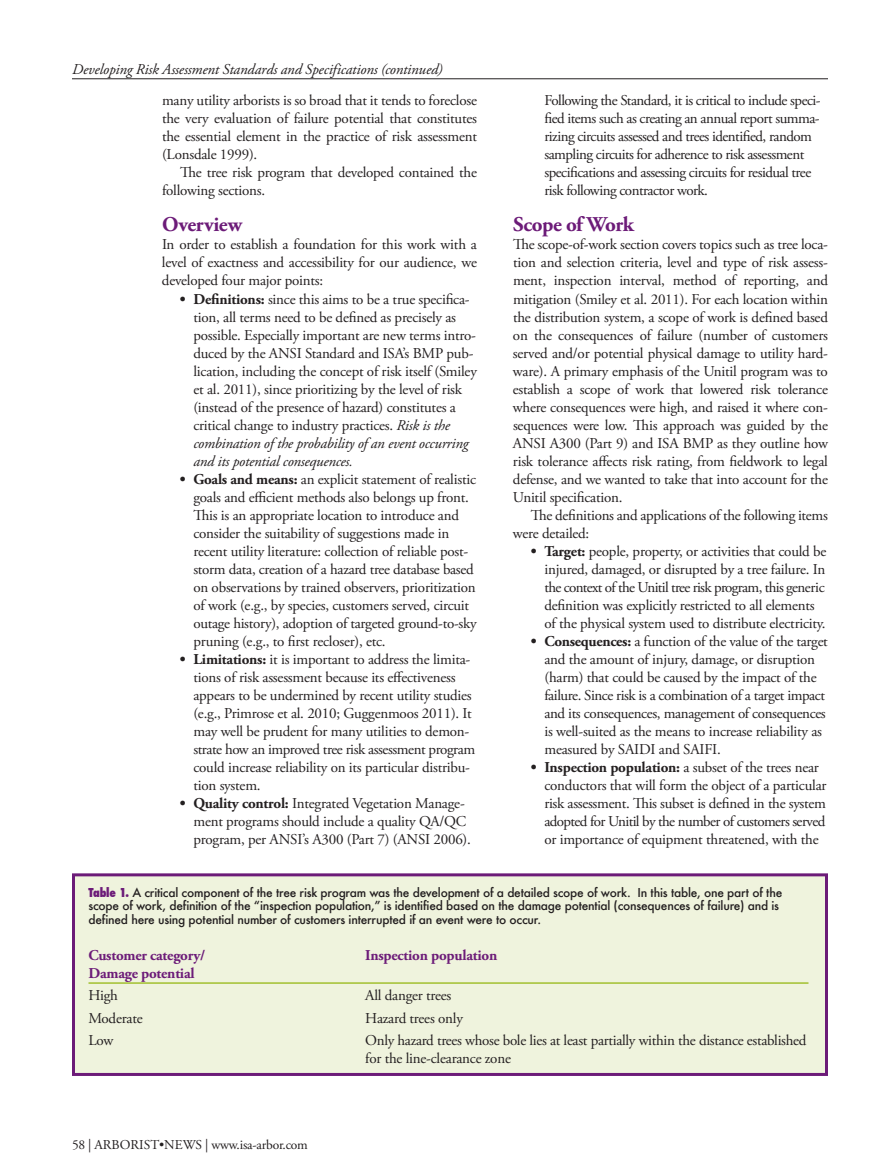
<style>
.page{position:relative;width:891px;height:1175px;background:#fff}
.page>*{position:absolute;margin:0;border:0;box-sizing:border-box;transform-origin:0 0}
.t1{font:700 21px "Adobe Garamond Pro";letter-spacing:-.025em;color:#6c1b78}
.t2{font:15px/18px "Adobe Garamond Pro";letter-spacing:-.015em;color:#231f20}
.t3{font:15px/18px "Adobe Garamond Pro";letter-spacing:-.035em;color:#231f20}
.t4{font:italic 15px "Adobe Garamond Pro";letter-spacing:-.01em;color:#231f20}
.t5{font:700 15px/22.5px "Adobe Garamond Pro";letter-spacing:-.015em;color:#6c1b78}
.t6{font:13.5px "Adobe Garamond Pro";letter-spacing:-.015em;color:#231f20}
.t7{font:500 12px/13.5px "Futura";letter-spacing:-.02em;color:#231f20}
.s1{font-weight:700}
.s2{font-style:italic}
.s3{font-weight:800;font-stretch:condensed;color:#6c1b78}
.s4{font-weight:400;color:#231f20}
</style>
<div class="page">
<div style="left:72px;top:873px;width:756px;height:203px;background:#eff3dd;border:3px solid #6c1b78"></div>
<hr style="left:72px;top:78px;width:756px;height:1px;background:#231f20">
<hr style="left:88px;top:982px;width:720px;height:1px;background:#a2c02f">
<p class="t4" style="left:72px;top:60px;width:372px">Developing Risk Assessment Standards and Specifications (continued)</p>
<p class="t2" style="left:162px;top:92px;width:317px">many utility arborists is so broad that it tends to foreclose</p>
<p class="t2" style="left:162px;top:110px;width:316px">the very evaluation of failure potential that constitutes</p>
<p class="t2" style="left:162px;top:128px;width:317px">the essential element in the practice of risk assessment</p>
<p class="t2" style="left:162px;top:146px;width:97px">(Lonsdale 1999).</p>
<p class="t2" style="left:180px;top:164px;width:299px">The tree risk program that developed contained the</p>
<p class="t2" style="left:162px;top:182px;width:105px">following sections.</p>
<p class="t1" style="left:162px;top:212px;width:81px">Overview</p>
<p class="t2" style="left:162px;top:236px;width:317px;text-align:justify">In order to establish a foundation for this work with a level of exactness and accessibility for our audience, we developed four major points:</p>
<p class="t2" style="left:193px;top:290px;width:285px;text-indent:-13px"><span class="s1">• Definitions:</span> since this aims to be a true specifica&shy;tion, all terms need to be defined as precisely as possible. Especially important are new terms intro&shy;duced by the ANSIStandard and ISA’s BMP pub&shy;lication, including the concept of risk itself (Smiley et al. 2011), since prioritizing by the level of risk (instead of the presence of hazard) constitutes a critical change to industry practices. <span class="s2">Risk is the combination of the probability of an event occurring and its potential consequences.</span></p>
<p class="t2" style="left:193px;top:470px;width:285px;text-indent:-13px"><span class="s1">• Goals and means:</span> an explicit statement of realistic goals and efficient methods also belongs up front.<br>This is an appropriate location to introduce and consider the suitability of suggestions made in recent utility literature: collection of reliable post&shy;storm data, creation of a hazard tree database based on observations by trained observers, prioritization of work (e.g., by species, customers served, circuit outage history), adoption of targeted ground-to-sky pruning (e.g., to first recloser), etc.</p>
<p class="t2" style="left:193px;top:650px;width:283px;text-indent:-14px"><span class="s1">• Limitations:</span> it is important to address the limita&shy;tions of risk assessment because its effectiveness appears to be undermined by recent utility studies (e.g., Primrose et al. 2010; Guggenmoos 2011). It may well be prudent for many utilities to demon&shy;strate how an improved tree risk assessment program could increase reliability on its particular distribu&shy;tion system.</p>
<p class="t2" style="left:193px;top:794px;width:279px;text-indent:-14px"><span class="s1">• Quality control:</span> Integrated Vegetation Manage&shy;ment programs should include a quality QA/QC program, per ANSI’s A300 (Part 7) (ANSI 2006).</p>
<p class="t3" style="left:544px;top:92px;width:278px">Following the Standard, it is critical to include speci&shy;fied items such as creating an annual report summa&shy;rizing circuits assessed and trees identified, random sampling circuits for adherence to risk assessment specifications and assessing circuits for residual tree risk following contractor work.</p>
<p class="t1" style="left:513px;top:212px;width:122px">Scope of Work</p>
<p class="t2" style="left:513px;top:236px;width:317px">The scope-of-work section covers topics such as tree loca-</p>
<p class="t2" style="left:513px;top:254px;width:316px">tion and selection criteria, level and type of risk assess-</p>
<p class="t2" style="left:513px;top:272px;width:316px">ment, inspection interval, method of reporting, and</p>
<p class="t2" style="left:513px;top:290px;width:317px">mitigation (Smiley et al. 2011). For each location within</p>
<p class="t2" style="left:513px;top:308px;width:316px">the distribution system, a scope of work is defined based</p>
<p class="t2" style="left:513px;top:326px;width:316px">on the consequences of failure (number of customers</p>
<p class="t2" style="left:513px;top:344px;width:316px">served and/or potential physical damage to utility hard-</p>
<p class="t2" style="left:513px;top:362px;width:316px">ware). A primary emphasis of the Unitil program was to</p>
<p class="t2" style="left:513px;top:380px;width:317px">establish a scope of work that lowered risk tolerance</p>
<p class="t2" style="left:513px;top:398px;width:317px">where consequences were high, and raised it where con-</p>
<p class="t2" style="left:513px;top:416px;width:316px">sequences were low. This approach was guided by the</p>
<p class="t2" style="left:513px;top:434px;width:317px">ANSI A300 (Part 9) and ISA BMP as they outline how</p>
<p class="t2" style="left:513px;top:452px;width:317px">risk tolerance affects risk rating, from fieldwork to legal</p>
<p class="t2" style="left:513px;top:470px;width:316px">defense, and we wanted to take that into account for the</p>
<p class="t2" style="left:513px;top:488px;width:111px">Unitil specification.</p>
<p class="t2" style="left:531px;top:506px;width:298px">The definitions and applications of the following items</p>
<p class="t2" style="left:513px;top:524px;width:78px">were detailed:</p>
<p class="t2" style="left:544px;top:542px;width:284px;text-indent:-14px"><span class="s1">• Target:</span> people, property, or activities that could be injured, damaged, or disrupted by a tree failure. In the context of the Unitil tree risk program, this generic definition was explicitly restricted to all elements of the physical system used to distribute electricity.</p>
<p class="t2" style="left:544px;top:632px;width:285px;text-indent:-14px"><span class="s1">• Consequences:</span> a function of the value of the target and the amount of injury, damage, or disruption (harm) that could be caused by the impact of the failure. Since risk is a combination of a target impact and its consequences, management of consequences is well-suited as the means to increase reliability as measured by SAIDI and SAIFI.</p>
<p class="t2" style="left:544px;top:758px;width:284px;text-indent:-14px"><span class="s1">• Inspection population:</span> a subset of the trees near conductors that will form the object of a particular risk assessment. This subset is defined in the system adopted for Unitil by the number of customers served or importance of equipment threatened, with the</p>
<p class="t7" style="left:88px;top:885px;width:695px"><span class="s3">Table 1.</span> A critical component of the tree risk program was the development of a detailed scope of work. In this table, one part of the scope of work, definition of the “inspection population,” is identified based on the damage potential (consequences of failure) and is defined here using potential number of customers interrupted if an event were to occur.</p>
<p class="t5" style="left:88px;top:944px;width:118px">Customer category/</p>
<p class="t5" style="left:365px;top:944px;width:134px">Inspection population</p>
<p class="t5" style="left:88px;top:962px;width:108px">Damage potential<br><span class="s4">High</span></p>
<p class="t2" style="left:365px;top:987px;width:88px">All danger trees</p>
<p class="t2" style="left:88px;top:1009px;width:56px">Moderate</p>
<p class="t2" style="left:365px;top:1009px;width:99px">Hazard trees only</p>
<p class="t2" style="left:88px;top:1032px;width:27px">Low</p>
<p class="t2" style="left:365px;top:1032px;width:443px">Only hazard trees whose bole lies at least partially within the distance established for the line-clearance zone</p>
<p class="t6" style="left:72px;top:1136px;width:237px">58 | Arborist•News | www.isa-arbor.com</p>
</div>
